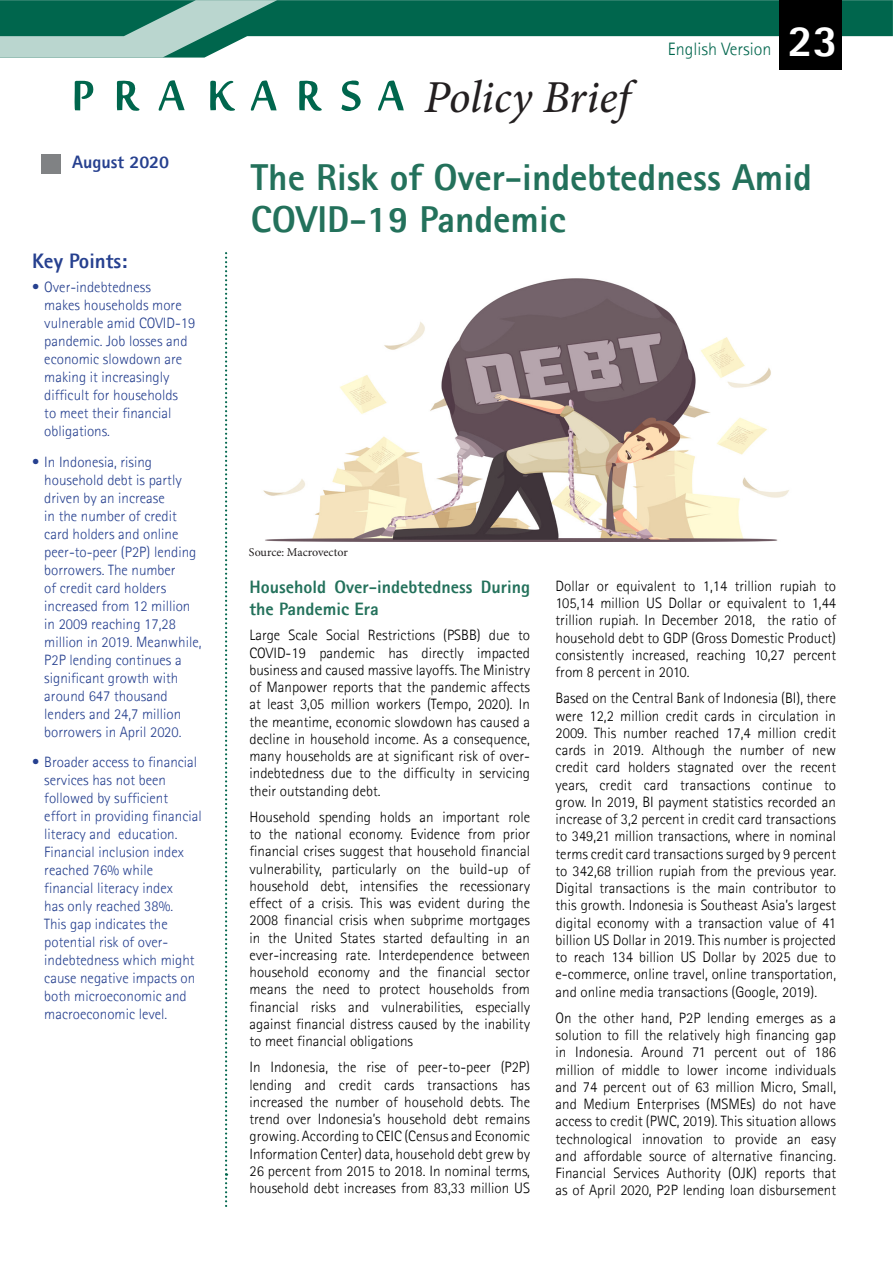
<style>
.page{position:relative;width:894px;height:1263px;background:#fff}
.page>*{position:absolute;margin:0;border:0;box-sizing:border-box;transform-origin:0 0}
.t1{font:italic 45px "Adobe Hebrew";letter-spacing:-.005em;color:#231f20}
.t2{font:800 45px "Agfa Rotis Sans Serif";color:#fff}
.t3{font:800 37.5px/42px "Agfa Rotis Sans Serif";color:#23715b}
.t4{font:800 21px "Agfa Rotis Sans Serif";color:#26408f}
.t5{font:800 18px/21.6px "Agfa Rotis Sans Serif";color:#23715b}
.t6{font:300 18px "Agfa Rotis Sans Serif";color:#00664d}
.t7{font:800 18px "Agfa Rotis Sans Serif";color:#26408f}
.t8{font:300 15px/17.2px "Agfa Rotis Sans Serif";color:#000;text-align:justify}
.t9{font:300 15px/18px "Agfa Rotis Sans Serif";color:#26408f}
.t10{font:12px "Minion Pro";letter-spacing:-.005em;color:#231f20}
</style>
<div class="page">
<div style="left:277px;top:0;width:616px;height:37px;background:#00664d"></div>
<svg style="left:0;top:0;width:277px;height:58px"></svg>
<div style="left:779px;top:0;width:63px;height:70px;background:#000"></div>
<svg style="left:74px;top:80px;width:330px;height:31px"></svg>
<div style="left:41px;top:154px;width:20px;height:20px;background:#808284"></div>
<svg style="left:225px;top:253px;width:2px;height:954px"></svg>
<img style="left:263px;top:278px;width:526px;height:263px">
<p class="t7" style="left:72px;top:155px;width:99px">August 2020</p>
<h3 class="t4" style="left:32px;top:253px;width:97px">Key Points:</h3>
<p class="t9" style="left:44px;top:279px;width:153px;text-indent:-12px">• Over-indebtedness<br>makes households more vulnerable amid COVID-19 pandemic. Job losses and economic slowdown are making it increasingly difficult for households<br>to meet their financial obligations.</p>
<p class="t9" style="left:44px;top:453px;width:159px;text-indent:-12px">• In Indonesia, rising household debt is partly driven by an increase<br>in the number of credit card holders and online peer-to-peer (P2P) lending borrowers. The number<br>of credit card holders increased from 12 million in 2009 reaching 17,28 million in 2019. Meanwhile,<br>P2P lending continues a significant growth with around 647 thousand lenders and 24,7 million borrowers in April 2020.</p>
<p class="t9" style="left:44px;top:754px;width:159px;text-indent:-12px">• Broader access to financial services has not been followed by sufficient effort in providing financial literacy and education.<br>Financial inclusion index reached 76% while financial literacy index<br>has only reached 38%.<br>This gap indicates the potential risk of over&shy;indebtedness which might cause negative impacts on both microeconomic and macroeconomic level.</p>
<h1 class="t1" style="left:424px;top:79px;width:208px">Policy Brief</h1>
<p class="t6" style="left:668px;top:41px;width:105px">English Version</p>
<h1 class="t2" style="left:788px;top:24px;width:52px">23</h1>
<h2 class="t3" style="left:251px;top:160px;width:563px">The Risk of Over-indebtedness Amid<br>COVID-19 Pandemic</h2>
<p class="t10" style="left:249px;top:545px;width:100px">Source: Macrovector</p>
<p class="t5" style="left:250px;top:578px;width:282px">Household Over-indebtedness During the Pandemic Era</p>
<p class="t8" style="left:250px;top:628px;width:282px">Large Scale Social Restrictions (PSBB) due to COVID-19 pandemic has directly impacted business and caused massive layoffs. The Ministry of Manpower reports that the pandemic affects at least 3,05 million workers (Tempo, 2020). In the meantime, economic slowdown has caused a decline in household income. As a consequence, many households are at significant risk of over&shy;indebtedness due to the difficulty in servicing their outstanding debt.</p>
<p class="t8" style="left:250px;top:809px;width:282px">Household spending holds an important role to the national economy. Evidence from prior financial crises suggest that household financial vulnerability, particularly on the build-up of household debt, intensifies the recessionary effect of a crisis. This was evident during the 2008 financial crisis when subprime mortgages in the United States started defaulting in an ever-increasing rate. Interdependence between household economy and the financial sector means the need to protect households from financial risks and vulnerabilities, especially against financial distress caused by the inability to meet financial obligations</p>
<p class="t8" style="left:250px;top:1060px;width:282px">In Indonesia, the rise of peer-to-peer (P2P) lending and credit cards transactions has increased the number of household debts. The trend over Indonesia’s household debt remains growing. According to CEIC (Census and Economic Information Center) data, household debt grew by 26 percent from 2015 to 2018. In nominal terms, household debt increases from 83,33 million US</p>
<p class="t8" style="left:556px;top:578px;width:282px">Dollar or equivalent to 1,14 trillion rupiah to 105,14 million US Dollar or equivalent to 1,44 trillion rupiah. In December 2018, the ratio of household debt to GDP (Gross Domestic Product) consistently increased, reaching 10,27 percent from 8 percent in 2010.</p>
<p class="t8" style="left:556px;top:691px;width:282px">Based on the Central Bank of Indonesia (BI), there were 12,2 million credit cards in circulation in 2009. This number reached 17,4 million credit cards in 2019. Although the number of new credit card holders stagnated over the recent years, credit card transactions continue to grow. In 2019, BI payment statistics recorded an increase of 3,2 percent in credit card transactions to 349,21 million transactions, where in nominal terms credit card transactions surged by 9 percent to 342,68 trillion rupiah from the previous year.<br>Digital transactions is the main contributor to this growth. Indonesia is Southeast Asia’s largest digital economy with a transaction value of 41 billion US Dollar in 2019. This number is projected to reach 134 billion US Dollar by 2025 due to e-commerce, online travel, online transportation, and online media transactions (Google, 2019).</p>
<p class="t8" style="left:556px;top:1010px;width:282px">On the other hand, P2P lending emerges as a solution to fill the relatively high financing gap in Indonesia. Around 71 percent out of 186 million of middle to lower income individuals and 74 percent out of 63 million Micro, Small, and Medium Enterprises (MSMEs) do not have access to credit (PWC, 2019). This situation allows technological innovation to provide an easy and affordable source of alternative financing.<br>Financial Services Authority (OJK) reports that as of April 2020, P2P lending loan disbursement</p>
</div>
